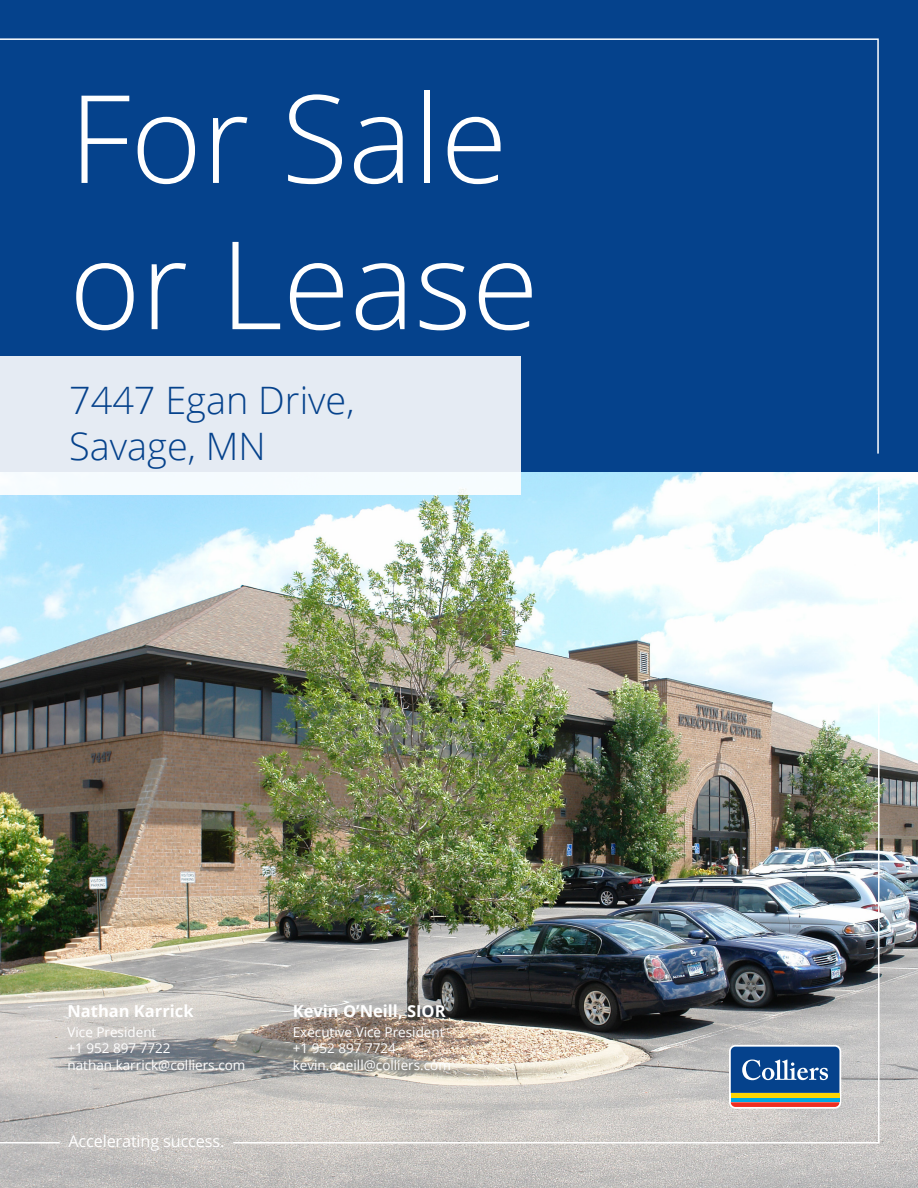
<style>
.page{position:relative;width:918px;height:1188px;background:#fff}
.page>*{position:absolute;margin:0;border:0;box-sizing:border-box;transform-origin:0 0}
.t1{font:300 122.25px "Open Sans";color:#fff}
.t2{font:300 37.8px "Open Sans";color:#05428c}
.t3{font:700 16.5px "Open Sans";color:#fff}
.t4{font:16.35px "Open Sans";letter-spacing:-.01em;color:#fff}
.t5{font:13.5px "Open Sans";color:#fff}
</style>
<div class="page">
<img style="left:0;top:472px;width:918px;height:716px">
<div style="left:0;top:0;width:918px;height:472px;background:#05428c"></div>
<hr style="left:0;top:1142px;width:60px;height:2px;background:#fff">
<svg style="left:0;top:38px;width:879px;height:416px"></svg>
<img style="left:232px;top:485px;width:648px;height:659px">
<div style="left:0;top:356px;width:521px;height:138px;background:linear-gradient(to bottom,#e1e7f0,#eef4f9)"></div>
<svg style="left:729px;top:1045px;width:112px;height:64px"></svg>
<hr style="left:731px;top:1098px;width:108px;height:4px;background:#00a8e4">
<div style="left:731px;top:1093px;width:108px;height:5px;background:#fed503"></div>
<svg style="left:731px;top:1102px;width:108px;height:5px"></svg>
<svg style="left:731px;top:1047px;width:108px;height:46px;background:#215798"></svg>
<p class="t1" style="left:69px;top:55px;width:440px">For Sale</p>
<p class="t1" style="left:69px;top:201px;width:471px">or Lease</p>
<p class="t2" style="left:69px;top:375px;width:287px">7447 Egan Drive,</p>
<p class="t2" style="left:69px;top:420px;width:198px">Savage, MN</p>
<p class="t3" style="left:68px;top:999px;width:128px">Nathan Karrick</p>
<p class="t5" style="left:68px;top:1022px;width:90px">Vice President</p>
<p class="t5" style="left:68px;top:1039px;width:105px">+1 952 897 7722</p>
<p class="t5" style="left:68px;top:1055px;width:179px">nathan.karrick@colliers.com</p>
<p class="t4" style="left:68px;top:1130px;width:158px">Accelerating success.</p>
<p class="t3" style="left:293px;top:999px;width:154px">Kevin O’Neill, SIOR</p>
<p class="t5" style="left:293px;top:1022px;width:153px">Executive Vice President</p>
<p class="t5" style="left:293px;top:1039px;width:105px">+1 952 897 7724</p>
<p class="t5" style="left:293px;top:1055px;width:160px">kevin.oneill@colliers.com</p>
</div>
